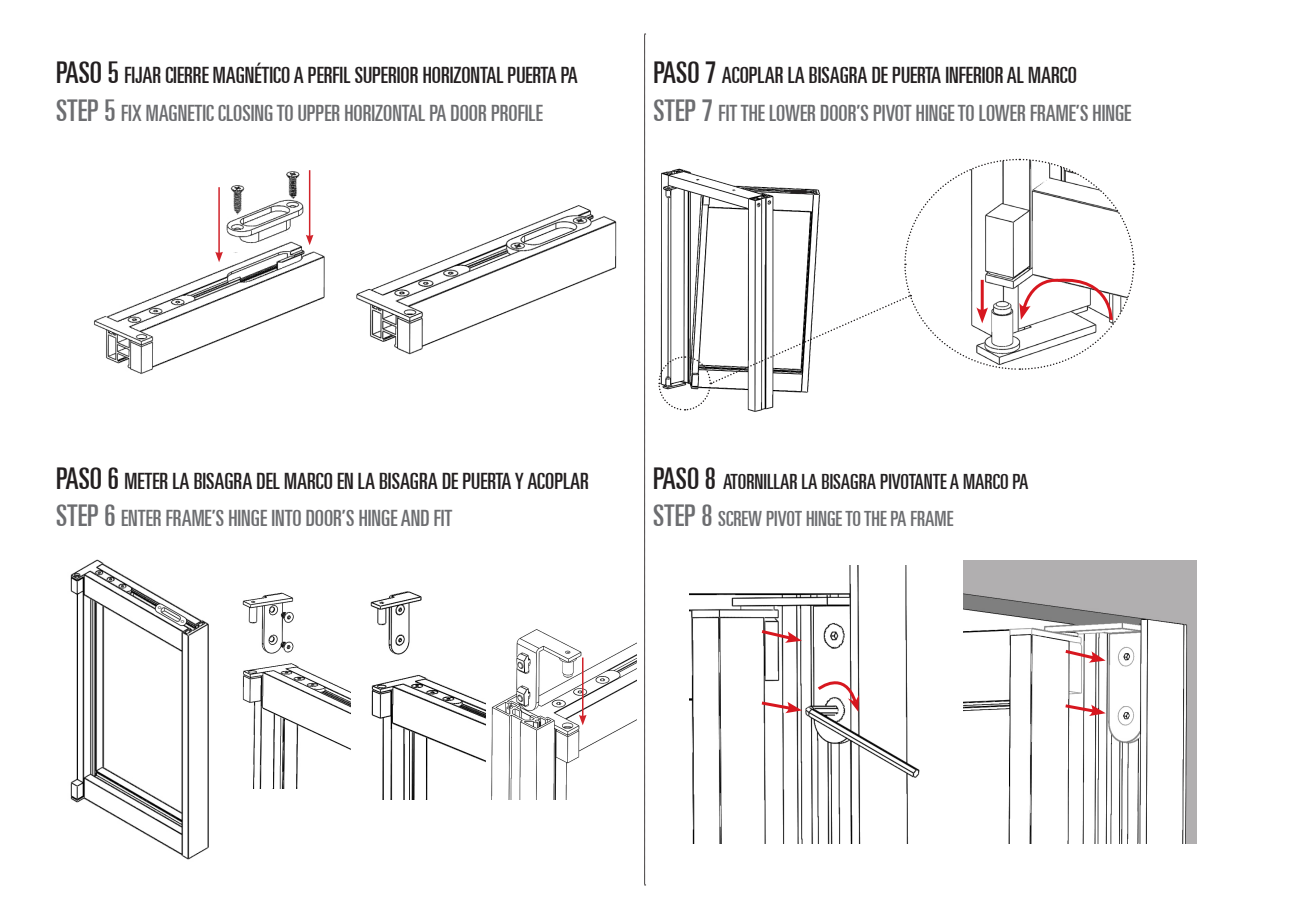
<style>
.page{position:relative;width:1289px;height:919px;background:#fff}
.page>*{position:absolute;margin:0;border:0;box-sizing:border-box;transform-origin:0 0}
.t1{font:ultra-condensed 22.5px "Univers LT";color:#231f20}
.t2{font:ultra-condensed 22.5px "Univers LT";color:#6c6d70}
.t3{font:ultra-condensed 21px "Univers LT";color:#231f20}
.t4{font:ultra-condensed 21px "Univers LT";color:#6c6d70}
.s1{font-size:30px}
</style>
<div class="page">
<img style="left:689px;top:565px;width:231px;height:278px">
<svg style="left:644px;top:34px;width:1px;height:851px"></svg>
<svg style="left:758px;top:627px;width:44px;height:15px"></svg>
<svg style="left:758px;top:699px;width:44px;height:14px"></svg>
<svg style="left:815px;top:668px;width:44px;height:43px"></svg>
<img style="left:94px;top:170px;width:231px;height:204px">
<img style="left:356px;top:205px;width:260px;height:150px">
<img style="left:70px;top:559px;width:139px;height:301px">
<img style="left:242px;top:592px;width:109px;height:196px">
<img style="left:370px;top:591px;width:116px;height:208px">
<img style="left:491px;top:629px;width:145px;height:170px">
<hr style="left:218px;top:187px;width:2px;height:67px;background:#d1232a">
<svg style="left:215px;top:252px;width:8px;height:10px"></svg>
<hr style="left:309px;top:170px;width:1px;height:67px;background:#d1232a">
<svg style="left:306px;top:235px;width:7px;height:10px"></svg>
<hr style="left:582px;top:657px;width:1px;height:60px;background:#d1232a">
<svg style="left:579px;top:714px;width:7px;height:11px"></svg>
<img style="left:963px;top:560px;width:232px;height:283px">
<svg style="left:1062px;top:647px;width:43px;height:15px"></svg>
<svg style="left:1062px;top:702px;width:43px;height:14px"></svg>
<svg style="left:658px;top:158px;width:477px;height:253px"></svg>
<div style="left:790px;top:190px;width:16px;height:3px;border:2px solid #231f20"></div>
<p class="t1" style="left:56px;top:62px;width:523px"><span class="s1">PASO 5</span> FIJAR CIERRE MAGNÉTICO A PERFIL SUPERIOR HORIZONTAL PUERTA PA</p>
<p class="t2" style="left:56px;top:100px;width:488px"><span class="s1">STEP 5</span> FIX MAGNETIC CLOSING TO UPPER HORIZONTAL PA DOOR PROFILE</p>
<p class="t1" style="left:653px;top:62px;width:425px"><span class="s1">PASO 7</span> ACOPLAR LA BISAGRA DE PUERTA INFERIOR AL MARCO</p>
<p class="t2" style="left:653px;top:100px;width:479px"><span class="s1">STEP 7</span> FIT THE LOWER DOOR’S PIVOT HINGE TO LOWER FRAME’S HINGE</p>
<p class="t1" style="left:56px;top:468px;width:534px"><span class="s1">PASO 6</span> METER LA BISAGRA DEL MARCO EN LA BISAGRA DE PUERTA Y ACOPLAR</p>
<p class="t2" style="left:56px;top:505px;width:398px"><span class="s1">STEP 6</span> ENTER FRAME’S HINGE INTO DOOR’S HINGE AND FIT</p>
<p class="t3" style="left:653px;top:469px;width:377px"><span class="s1">PASO 8</span> ATORNILLAR LA BISAGRA PIVOTANTE A MARCO PA</p>
<p class="t4" style="left:653px;top:506px;width:302px"><span class="s1">STEP 8</span> SCREW PIVOT HINGE TO THE PA FRAME</p>
</div>
